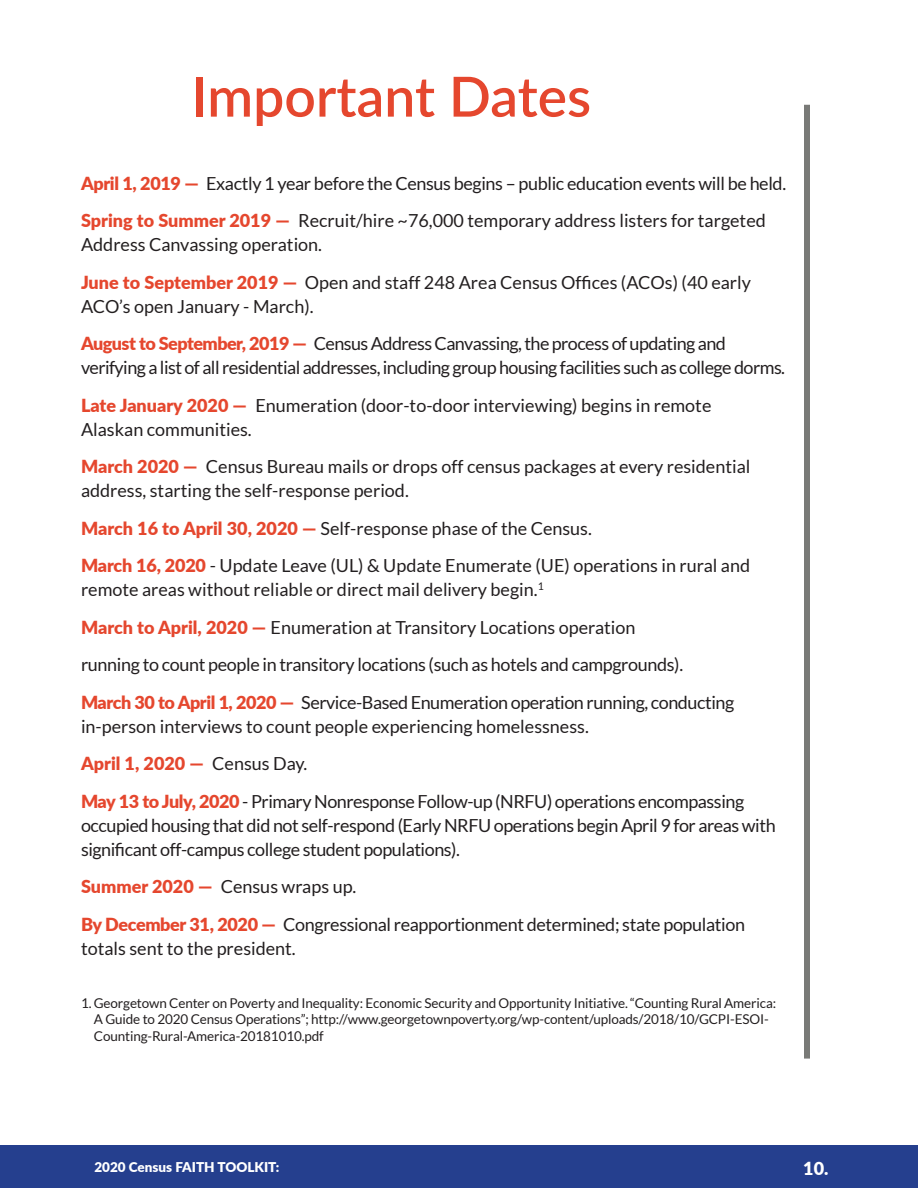
<style>
.page{position:relative;width:918px;height:1188px;background:#fff}
.page>*{position:absolute;margin:0;border:0;box-sizing:border-box;transform-origin:0 0}
.t1{font:600 55.35px "Lato";color:#e5472e}
.t2{font:18px/24px "Lato";color:#231f20}
.t3{font:18px/24px "Lato";letter-spacing:-.02em;color:#231f20}
.t4{font:900 18px "Lato";color:#e5472e}
.t5{font:900 18px "Lato";color:#fff}
.t6{font:13.5px/16.2px "Lato";letter-spacing:-.01em;color:#231f20}
.t7{font:900 13.5px "Lato";color:#fff}
.s1{font-weight:900;color:#e5472e}
.s2{font-weight:400;color:#231f20}
</style>
<div class="page">
<div style="left:804px;top:105px;width:6px;height:954px;background:#797a77"></div>
<div style="left:0;top:1146px;width:918px;height:42px;background:#253f8e"></div>
<h1 class="t1" style="left:192px;top:56px;width:401px">Important Dates</h1>
<p class="t3" style="left:81px;top:171px;width:707px"><span class="s1">April 1, 2019 —</span> Exactly 1 year before the Census begins – public education events will be held.</p>
<p class="t2" style="left:81px;top:208px;width:686px"><span class="s1">Spring to Summer 2019 —</span> Recruit/hire ~76,000 temporary address listers for targeted<br>Address Canvassing operation.</p>
<p class="t2" style="left:81px;top:270px;width:671px"><span class="s1">June to September 2019 —</span> Open and staff 248 Area Census Offices (ACOs) (40 early<br>ACO’s open January - March).</p>
<p class="t3" style="left:81px;top:331px;width:706px"><span class="s1">August to September, 2019 —</span> Census Address Canvassing, the process of updating and verifying a list of all residential addresses, including group housing facilities such as college dorms.</p>
<p class="t2" style="left:81px;top:393px;width:632px"><span class="s1">Late January 2020 —</span> Enumeration (door-to-door interviewing) begins in remote<br>Alaskan communities.</p>
<p class="t2" style="left:81px;top:454px;width:671px"><span class="s1">March 2020 —</span> Census Bureau mails or drops off census packages at every residential address, starting the self-response period.</p>
<p class="t2" style="left:81px;top:516px;width:512px"><span class="s1">March 16 to April 30, 2020 —</span> Self-response phase of the Census.</p>
<p class="t2" style="left:81px;top:553px;width:671px"><span class="s1">March 16, 2020</span> - Update Leave (UL) &amp; Update Enumerate (UE) operations in rural and remote areas without reliable or direct mail delivery begin.<sup>1</sup></p>
<p class="t2" style="left:81px;top:615px;width:556px"><span class="s1">March to April, 2020 —</span> Enumeration at Transitory Locations operation</p>
<p class="t3" style="left:81px;top:652px;width:604px">running to count people in transitory locations (such as hotels and campgrounds).</p>
<p class="t2" style="left:81px;top:690px;width:655px"><span class="s1">March 30 to April 1, 2020 —</span> Service-Based Enumeration operation running, conducting in-person interviews to count people experiencing homelessness.</p>
<p class="t4" style="left:81px;top:750px;width:228px">April 1, 2020 — <span class="s2">Census Day.</span></p>
<p class="t3" style="left:81px;top:789px;width:696px"><span class="s1">May 13 to July, 2020</span> - Primary Nonresponse Follow-up (NRFU) operations encompassing occupied housing that did not self-respond (Early NRFU operations begin April 9 for areas with significant off-campus college student populations).</p>
<p class="t2" style="left:81px;top:874px;width:277px"><span class="s1">Summer 2020 —</span> Census wraps up.</p>
<p class="t3" style="left:81px;top:912px;width:666px"><span class="s1">By December 31, 2020 —</span> Congressional reapportionment determined; state population totals sent to the president.</p>
<p class="t6" style="left:94px;top:995px;width:684px;text-indent:-13px">1. Georgetown Center on Poverty and Inequality: Economic Security and Opportunity Initiative. “Counting Rural America:<br>A Guide to 2020 Census Operations”; http://www.georgetownpoverty.org/wp-content/uploads/2018/10/GCPI-ESOI-<br>Counting-Rural-America-20181010.pdf</p>
<p class="t7" style="left:94px;top:1157px;width:186px">2020 Census FAITH TOOLKIT:</p>
<p class="t5" style="left:803px;top:1155px;width:27px">10.</p>
</div>
